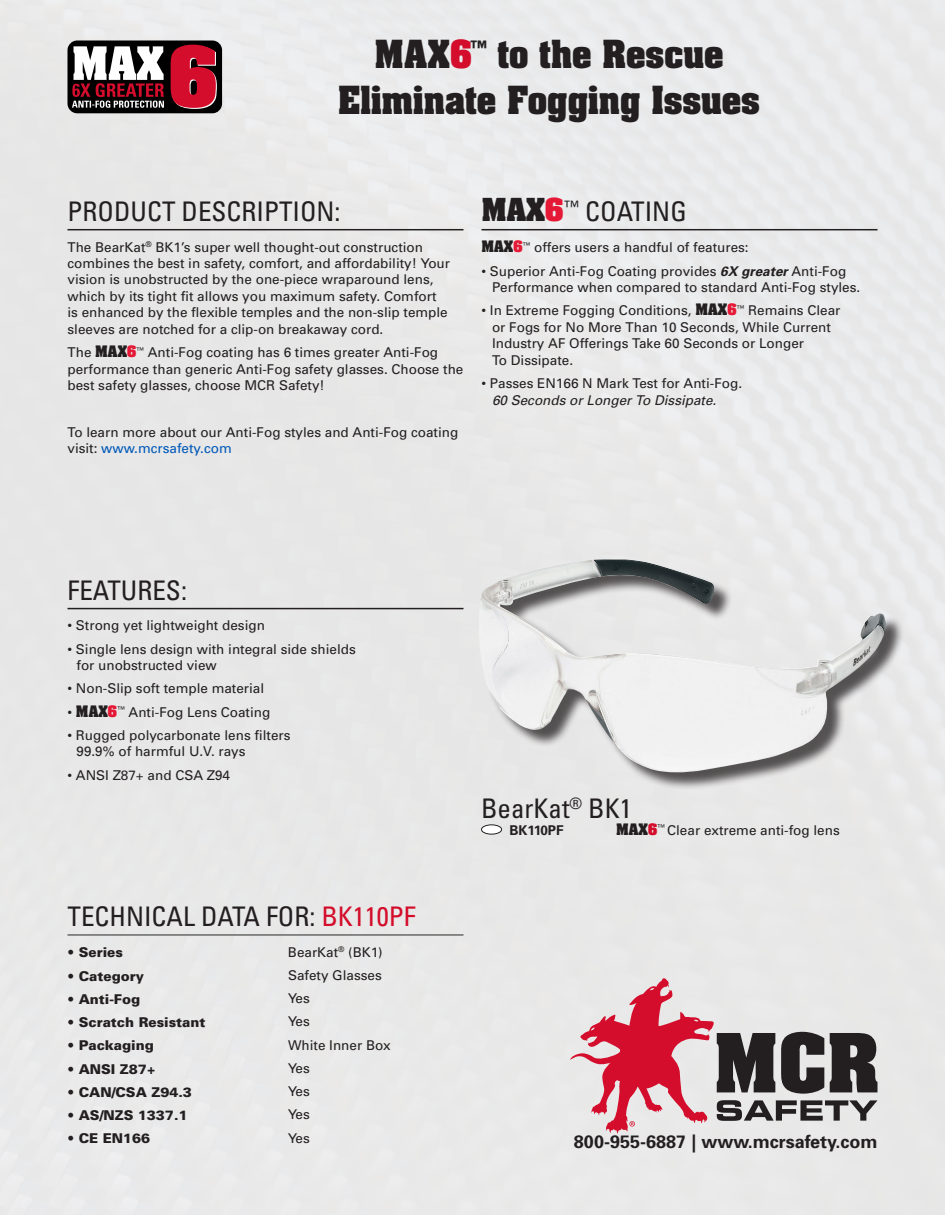
<style>
.page{position:relative;width:945px;height:1215px;background:#e8e8e8}
.page>*{position:absolute;margin:0;border:0;box-sizing:border-box;transform-origin:0 0}
.t1{font:700 33px/46.5px "Aachen";color:#231f20;text-align:center;scale:.95 1}
.t2{font:condensed 27px "Univers";color:#231f20}
.t3{font:700 18px "Univers";color:#231f20}
.t4{font:13.5px/16.5px "Univers";color:#231f20}
.t5{font:900 13.5px "Univers";color:#231f20}
.t6{font:italic 13.5px "Univers";color:#231f20}
.t7{font:700 13.5px "Univers";color:#231f20}
.s1{color:#d30d2b}
.s2{font-family:"Aachen";font-weight:700}
.s3{font-family:"Aachen";font-weight:700;color:#e51836}
.s4{color:#0058b8}
.s5{font-family:"Aachen";font-weight:700;font-stretch:normal}
.s6{font-family:"Aachen";font-weight:700;font-stretch:normal;color:#e51836}
.s7{font-weight:700;font-style:italic}
.s8{font-family:"Aachen";font-weight:700;color:#d30d2b}
</style>
<div class="page">
<hr style="left:482px;top:229px;width:396px;height:1px;background:#231f20">
<hr style="left:68px;top:229px;width:396px;height:1px;background:#231f20">
<hr style="left:68px;top:608px;width:396px;height:1px;background:#231f20">
<hr style="left:68px;top:934px;width:396px;height:2px;background:#676866">
<div style="left:68px;top:41px;width:154px;height:72px;background:#000001;border-radius:10px"></div>
<svg style="left:171px;top:44px;width:46px;height:65px;background:#b0152d"></svg>
<svg style="left:72px;top:46px;width:92px;height:62px"></svg>
<div style="left:481px;top:561px;width:423px;height:230px;background:#231f20;opacity:.75"></div>
<img style="left:478px;top:559px;width:408px;height:215px">
<div style="left:482px;top:825px;width:20px;height:9px;background:#fff;border-radius:50%"></div>
<div style="left:481px;top:824px;width:21px;height:11px;border:1px solid #231f20;border-radius:50%"></div>
<svg style="left:570px;top:978px;width:308px;height:156px;background:#bf9ca2"></svg>
<h1 class="t1" style="left:338px;top:30px;width:446px">MAX<span class="s1">6</span><sup>™</sup> to the Rescue<br>Eliminate Fogging Issues</h1>
<h2 class="t2" style="left:68px;top:195px;width:275px">PRODUCT DESCRIPTION:</h2>
<p class="t4" style="left:68px;top:239px;width:384px">The BearKat<sup>®</sup> BK1’s super well thought-out construction combines the best in safety, comfort, and affordability! Your vision is unobstructed by the one-piece wraparound lens, which by its tight fit allows you maximum safety. Comfort is enhanced by the flexible temples and the non-slip temple sleeves are notched for a clip-on breakaway cord.</p>
<p class="t4" style="left:67px;top:344px;width:398px">The <span class="s2">MAX</span><span class="s3">6</span><sup>™</sup> Anti-Fog coating has 6 times greater Anti-Fog performance than generic Anti-Fog safety glasses. Choose the best safety glasses, choose MCR Safety!</p>
<p class="t4" style="left:67px;top:424px;width:392px">To learn more about our Anti-Fog styles and Anti-Fog coating visit: <span class="s4">www.mcrsafety.com</span></p>
<h2 class="t2" style="left:482px;top:195px;width:207px"><span class="s5">MAX</span><span class="s6">6</span><sup>™</sup> COATING</h2>
<p class="t4" style="left:482px;top:240px;width:269px"><span class="s2">MAX</span><span class="s3">6</span><sup>™</sup> offers users a handful of features:</p>
<p class="t4" style="left:492px;top:263px;width:370px;text-indent:-11px">• Superior Anti-Fog Coating provides <span class="s7">6X greater</span> Anti-Fog<br>Performance when compared to standard Anti-Fog styles.</p>
<p class="t4" style="left:492px;top:303px;width:350px;text-indent:-11px">• In Extreme Fogging Conditions, <span class="s2">MAX</span><span class="s3">6</span><sup>™</sup> Remains Clear or Fogs for No More Than 10 Seconds, While Current Industry AF Offerings Take 60 Seconds or Longer<br>To Dissipate.</p>
<p class="t4" style="left:481px;top:375px;width:262px">• Passes EN166 N Mark Test for Anti-Fog.</p>
<p class="t6" style="left:492px;top:392px;width:226px">60 Seconds or Longer To Dissipate.</p>
<h2 class="t2" style="left:68px;top:573px;width:121px">FEATURES:</h2>
<p class="t4" style="left:68px;top:617px;width:199px">• Strong yet lightweight design</p>
<p class="t4" style="left:77px;top:641px;width:281px;text-indent:-9px">• Single lens design with integral side shields for unobstructed view</p>
<p class="t4" style="left:68px;top:680px;width:198px">• Non-Slip soft temple material</p>
<p class="t4" style="left:68px;top:704px;width:204px">• <span class="s2">MAX</span><span class="s3">6</span><sup>™</sup> Anti-Fog Lens Coating</p>
<p class="t4" style="left:77px;top:727px;width:216px;text-indent:-9px">• Rugged polycarbonate lens filters<br>99.9% of harmful U.V. rays</p>
<p class="t4" style="left:67px;top:767px;width:164px">• ANSI Z87+ and CSA Z94</p>
<h2 class="t2" style="left:68px;top:900px;width:350px">TECHNICAL DATA FOR: <span class="s1">BK110PF</span></h2>
<p class="t5" style="left:68px;top:944px;width:57px">• Series</p>
<p class="t5" style="left:68px;top:967px;width:78px">• Category</p>
<p class="t5" style="left:68px;top:991px;width:74px">• Anti-Fog</p>
<p class="t5" style="left:68px;top:1014px;width:139px">• Scratch Resistant</p>
<p class="t5" style="left:68px;top:1037px;width:88px">• Packaging</p>
<p class="t5" style="left:68px;top:1060px;width:90px">• ANSI Z87+</p>
<p class="t5" style="left:68px;top:1084px;width:126px">• CAN/CSA Z94.3</p>
<p class="t5" style="left:68px;top:1107px;width:122px">• AS/NZS 1337.1</p>
<p class="t5" style="left:68px;top:1130px;width:84px">• CE EN166</p>
<p class="t4" style="left:288px;top:940px;width:104px;line-height:23.2px">BearKat<sup>®</sup> (BK1)<br>Safety Glasses<br>Yes<br>Yes<br>White Inner Box<br>Yes<br>Yes<br>Yes<br>Yes</p>
<h2 class="t2" style="left:481px;top:791px;width:152px">BearKat<sup>®</sup> BK1</h2>
<p class="t7" style="left:509px;top:822px;width:56px">BK110PF</p>
<p class="t4" style="left:616px;top:822px;width:225px"><span class="s2">MAX</span><span class="s8">6</span><sup>™</sup> Clear extreme anti-fog lens</p>
<h3 class="t3" style="left:574px;top:1130px;width:305px">800-955-6887 | www.mcrsafety.com</h3>
</div>
